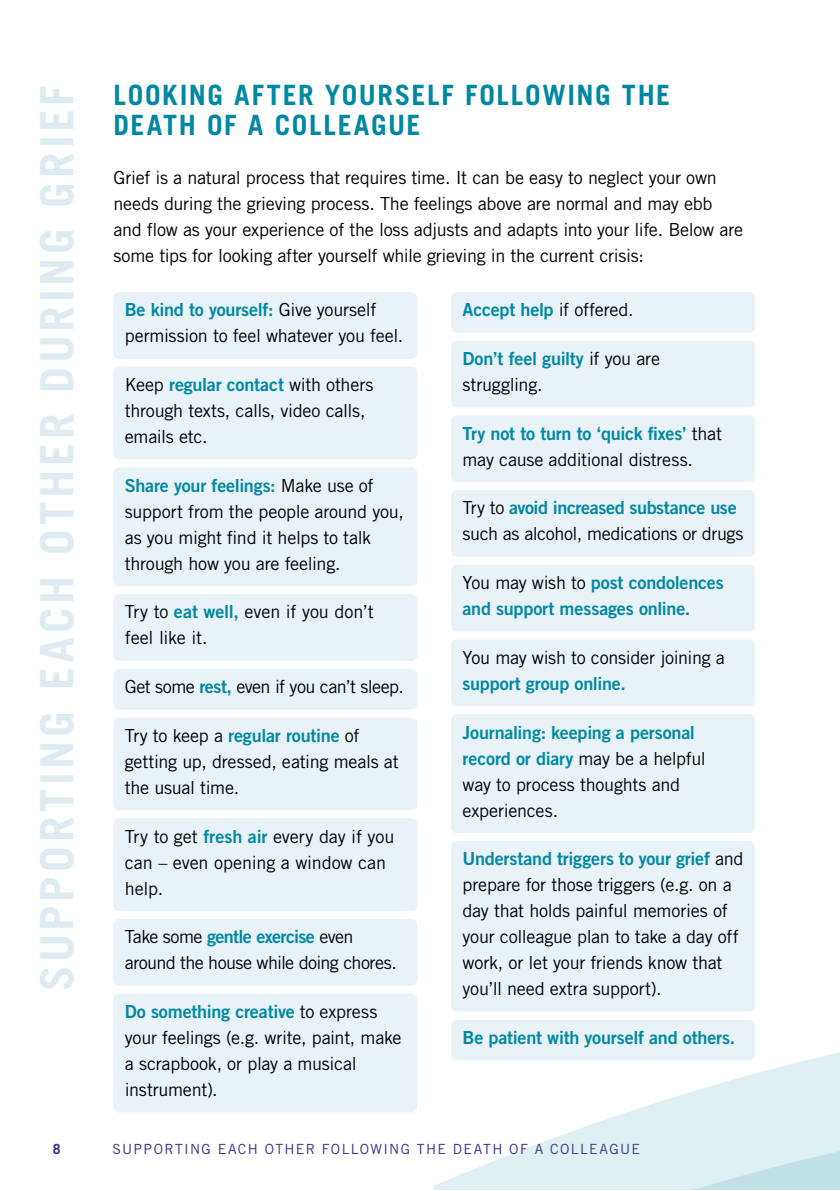
<style>
.page{position:relative;width:840px;height:1191px;background:#fff}
.page>*{position:absolute;margin:0;border:0;box-sizing:border-box;transform-origin:0 0}
.t1{font:700 46px "Trade Gothic LT Std";letter-spacing:.08em;color:#deecf2}
.t2{font:700 28px/30px "Trade Gothic LT Std";letter-spacing:.06em;color:#0088a2}
.t3{font:18px/26px "Trade Gothic LT Std";letter-spacing:-.015em;color:#000}
.t4{font:18px/26px "Trade Gothic LT Std Bd 2";letter-spacing:-.015em;color:#0088a2}
.t5{font:18px "Trade Gothic LT Std";letter-spacing:-.035em;color:#000}
.t6{font:18px "Trade Gothic LT Std Bd 2";letter-spacing:-.035em;color:#0088a2}
.t7{font:14px "Trade Gothic LT Std";letter-spacing:.095em;color:#3c2f88}
.t8{font:700 14px "Trade Gothic LT Std";color:#3c2f88}
.s1{font-family:"Trade Gothic LT Std";color:#000}
.s2{font-family:"Trade Gothic LT Std Bd 2";color:#0088a2}
</style>
<div class="page">
<div style="left:113px;top:292px;width:304px;height:67px;background:#e9f3f7;border-radius:6px"></div>
<div style="left:113px;top:367px;width:304px;height:92px;background:#e9f3f7;border-radius:6px"></div>
<div style="left:113px;top:467px;width:304px;height:119px;background:#e9f3f7;border-radius:6px"></div>
<div style="left:113px;top:594px;width:304px;height:67px;background:#e9f3f7;border-radius:6px"></div>
<div style="left:113px;top:669px;width:304px;height:40px;background:#e9f3f7;border-radius:6px"></div>
<div style="left:113px;top:717px;width:304px;height:93px;background:#e9f3f7;border-radius:6px"></div>
<div style="left:113px;top:818px;width:304px;height:93px;background:#e9f3f7;border-radius:6px"></div>
<div style="left:113px;top:919px;width:304px;height:66px;background:#e9f3f7;border-radius:6px"></div>
<div style="left:113px;top:993px;width:304px;height:119px;background:#e9f3f7;border-radius:6px"></div>
<div style="left:451px;top:292px;width:303px;height:41px;background:#e9f3f7;border-radius:6px"></div>
<div style="left:451px;top:341px;width:303px;height:66px;background:#e9f3f7;border-radius:6px"></div>
<div style="left:451px;top:415px;width:303px;height:67px;background:#e9f3f7;border-radius:6px"></div>
<div style="left:451px;top:490px;width:303px;height:67px;background:#e9f3f7;border-radius:6px"></div>
<div style="left:451px;top:565px;width:303px;height:66px;background:#e9f3f7;border-radius:6px"></div>
<div style="left:451px;top:639px;width:303px;height:67px;background:#e9f3f7;border-radius:6px"></div>
<div style="left:451px;top:714px;width:303px;height:119px;background:#e9f3f7;border-radius:6px"></div>
<div style="left:451px;top:841px;width:303px;height:170px;background:#e9f3f7;border-radius:6px"></div>
<svg style="left:434px;top:998px;width:405px;height:191px"></svg>
<h1 class="t1" style="left:29px;top:991px;width:907px;rotate:-90deg">SUPPORTING EACH OTHER DURING GRIEF</h1>
<h2 class="t2" style="left:113px;top:80px;width:558px">LOOKING AFTER YOURSELF FOLLOWING THE<br>DEATH OF A COLLEAGUE</h2>
<p class="t3" style="left:113px;top:164px;width:630px">Grief is a natural process that requires time. It can be easy to neglect your own needs during the grieving process. The feelings above are normal and may ebb and flow as your experience of the loss adjusts and adapts into your life. Below are some tips for looking after yourself while grieving in the current crisis:</p>
<p class="t4" style="left:125px;top:297px;width:253px">Be kind to yourself: <span class="s1">Give yourself</span></p>
<p class="t3" style="left:125px;top:323px;width:280px">permission to feel whatever you feel.</p>
<p class="t3" style="left:125px;top:371px;width:250px">Keep <span class="s2">regular contact</span> with others through texts, calls, video calls, emails etc.</p>
<p class="t4" style="left:125px;top:472px;width:250px">Share your feelings: <span class="s1">Make use of</span></p>
<p class="t3" style="left:125px;top:498px;width:280px">support from the people around you, as you might find it helps to talk through how you are feeling.</p>
<p class="t3" style="left:125px;top:599px;width:250px">Try to <span class="s2">eat well,</span> even if you don’t feel like it.</p>
<p class="t5" style="left:125px;top:676px;width:280px">Get some <span class="s2">rest,</span> even if you can’t sleep.</p>
<p class="t4" style="left:125px;top:722px;width:236px"><span class="s1">Try to keep a</span> regular routine <span class="s1">of</span></p>
<p class="t3" style="left:125px;top:748px;width:275px">getting up, dressed, eating meals at the usual time.</p>
<p class="t3" style="left:125px;top:823px;width:271px">Try to get <span class="s2">fresh air</span> every day if you can – even opening a window can help.</p>
<p class="t6" style="left:125px;top:925px;width:230px"><span class="s1">Take some</span> gentle exercise <span class="s1">even</span></p>
<p class="t5" style="left:125px;top:952px;width:273px">around the house while doing chores.</p>
<p class="t4" style="left:125px;top:998px;width:254px">Do something creative <span class="s1">to express</span></p>
<p class="t3" style="left:125px;top:1024px;width:278px">your feelings (e.g. write, paint, make a scrapbook, or play a musical instrument).</p>
<p class="t4" style="left:462px;top:297px;width:172px">Accept help <span class="s1">if offered.</span></p>
<p class="t4" style="left:462px;top:345px;width:199px">Don’t feel guilty <span class="s1">if you are</span></p>
<p class="t3" style="left:462px;top:371px;width:81px">struggling.</p>
<p class="t4" style="left:462px;top:420px;width:261px">Try not to turn to ‘quick fixes’ <span class="s1">that</span></p>
<p class="t3" style="left:462px;top:446px;width:232px">may cause additional distress.</p>
<p class="t4" style="left:462px;top:495px;width:275px"><span class="s1">Try to</span> avoid increased substance use</p>
<p class="t3" style="left:462px;top:521px;width:282px">such as alcohol, medications or drugs</p>
<p class="t4" style="left:462px;top:569px;width:262px"><span class="s1">You may wish to</span> post condolences and support messages online.</p>
<p class="t3" style="left:462px;top:644px;width:264px">You may wish to consider joining a</p>
<p class="t4" style="left:462px;top:670px;width:165px">support group online.</p>
<p class="t4" style="left:462px;top:719px;width:245px">Journaling: keeping a personal record or diary <span class="s1">may be a helpful</span></p>
<p class="t3" style="left:462px;top:771px;width:219px">way to process thoughts and experiences.</p>
<p class="t4" style="left:462px;top:845px;width:282px">Understand triggers to your grief <span class="s1">and</span></p>
<p class="t3" style="left:462px;top:871px;width:277px">prepare for those triggers (e.g. on a day that holds painful memories of your colleague plan to take a day off work, or let your friends know that you’ll need extra support).</p>
<p class="t4" style="left:462px;top:1024px;width:274px">Be patient with yourself and others.</p>
<p class="t8" style="left:53px;top:1139px;width:9px">8</p>
<p class="t7" style="left:112px;top:1140px;width:528px">SUPPORTING EACH OTHER FOLLOWING THE DEATH OF A COLLEAGUE</p>
</div>
